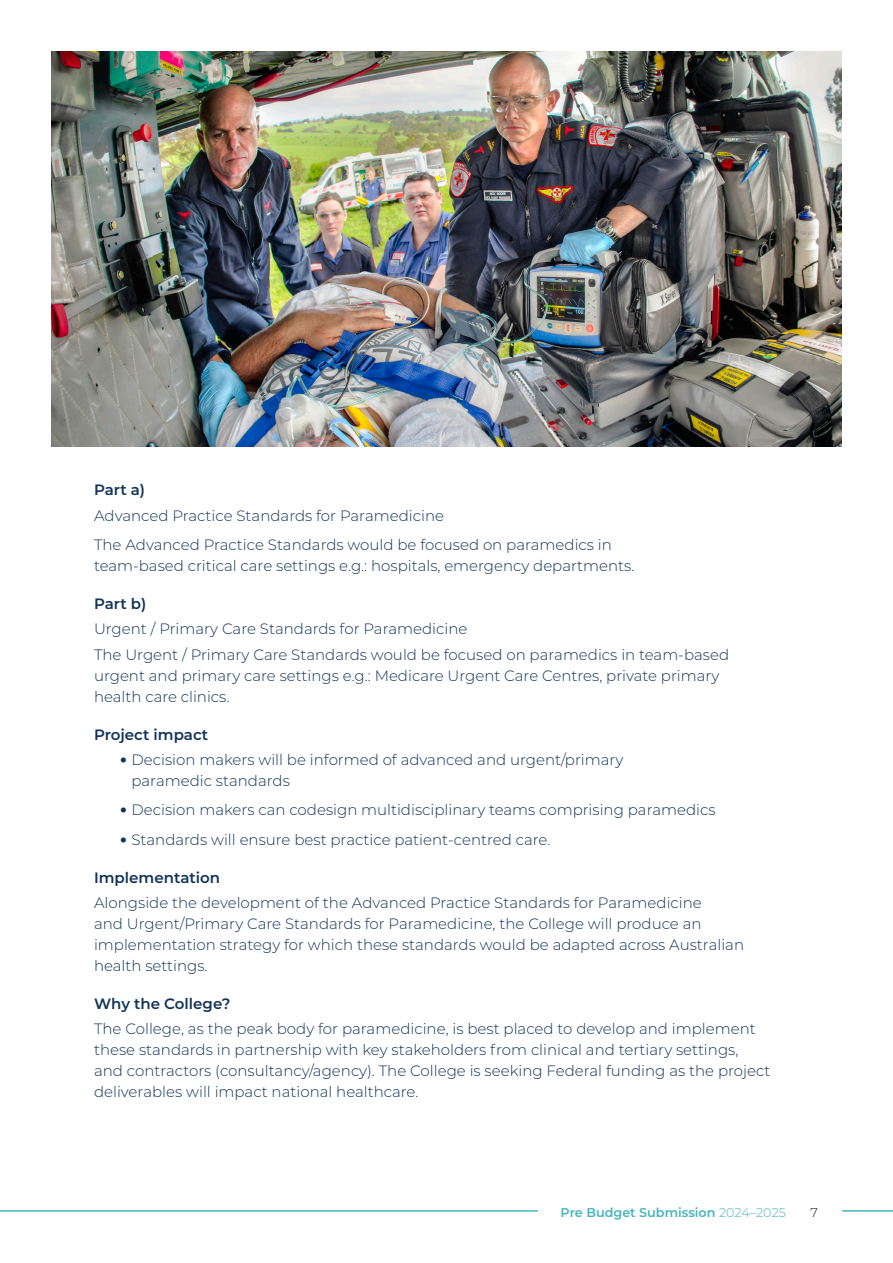
<style>
.page{position:relative;width:893px;height:1263px;background:#fff}
.page>*{position:absolute;margin:0;border:0;box-sizing:border-box;transform-origin:0 0}
.Intro_Text_Left{font:300 15px/21px "Montserrat";color:#123358}
.Intro_Text_Left-2{font:600 15px "Montserrat";color:#123358}
.t1{font:600 12.75px "Montserrat";color:#48b5be}
.t2{font:300 12.75px "Montserrat";color:#231f20}
.s1{font-family:"Poppins";font-weight:900}
.s2{font-weight:300}
</style>
<div class="page">
<img style="left:51px;top:51px;width:791px;height:395px">
<hr style="left:842px;top:1210px;width:51px;height:1px;background:#48b5be">
<hr style="left:0;top:1210px;width:538px;height:1px;background:#48b5be">
<p class="Intro_Text_Left-2" style="left:94px;top:479px;width:53px">Part a)</p>
<p class="Intro_Text_Left" style="left:94px;top:504px;width:352px">Advanced Practice Standards for Paramedicine</p>
<p class="Intro_Text_Left" style="left:94px;top:534px;width:542px">The Advanced Practice Standards would be focused on paramedics in team-based critical care settings e.g.: hospitals, emergency departments.</p>
<p class="Intro_Text_Left-2" style="left:94px;top:593px;width:54px">Part b)</p>
<p class="Intro_Text_Left" style="left:94px;top:618px;width:375px">Urgent / Primary Care Standards for Paramedicine</p>
<p class="Intro_Text_Left" style="left:94px;top:643px;width:637px">The Urgent / Primary Care Standards would be focused on paramedics in team-based urgent and primary care settings e.g.: Medicare Urgent Care Centres, private primary health care clinics.</p>
<p class="Intro_Text_Left-2" style="left:94px;top:724px;width:116px">Project impact</p>
<p class="Intro_Text_Left" style="left:131px;top:748px;width:493px;text-indent:-12px"><span class="s1">•</span> Decision makers will be informed of advanced and urgent/primary paramedic standards</p>
<p class="Intro_Text_Left" style="left:120px;top:799px;width:598px"><span class="s1">•</span> Decision makers can codesign multidisciplinary teams comprising paramedics</p>
<p class="Intro_Text_Left" style="left:120px;top:828px;width:432px"><span class="s1">•</span> Standards will ensure best practice patient-centred care.</p>
<p class="Intro_Text_Left-2" style="left:94px;top:867px;width:128px">Implementation</p>
<p class="Intro_Text_Left" style="left:94px;top:892px;width:652px">Alongside the development of the Advanced Practice Standards for Paramedicine<br>and Urgent/Primary Care Standards for Paramedicine, the College will produce an implementation strategy for which these standards would be adapted across Australian health settings.</p>
<p class="Intro_Text_Left-2" style="left:94px;top:993px;width:138px">Why the College?</p>
<p class="Intro_Text_Left" style="left:94px;top:1018px;width:678px">The College, as the peak body for paramedicine, is best placed to develop and implement these standards in partnership with key stakeholders from clinical and tertiary settings, and contractors (consultancy/agency). The College is seeking Federal funding as the project deliverables will impact national healthcare.</p>
<p class="t1" style="left:561px;top:1203px;width:227px">Pre Budget Submission <span class="s2">2024–2025</span></p>
<p class="t2" style="left:810px;top:1204px;width:9px">7</p>
</div>
